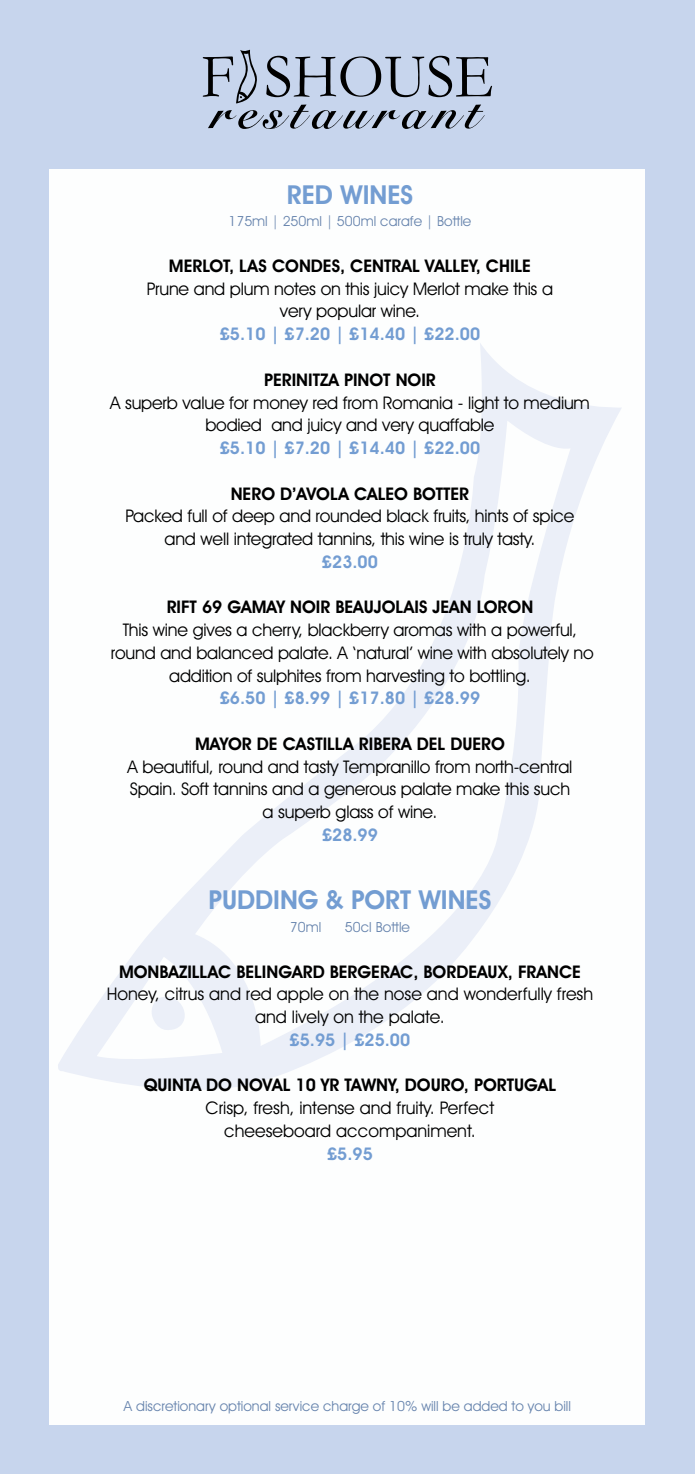
<style>
.page{position:relative;width:695px;height:1474px;background:#fff}
.page>*{position:absolute;margin:0;border:0;box-sizing:border-box;transform-origin:0 0}
.t1{font:600 26.25px "Avant Garde IT Cby BT";color:#739dd2}
.t2{font:17.5px/22.8px "Avant Garde IT Cby BT";letter-spacing:-.01em;color:#000;text-align:center}
.t3{font:600 17.5px "Avant Garde IT Cby BT";color:#000}
.t4{font:600 17.5px "Avant Garde IT Cby BT";color:#739dd2}
.t5{font:14px "Avant Garde IT Cby BT";color:#6885ae}
</style>
<div class="page">
<div style="left:0;top:0;width:694px;height:1473px;background:#c7d5ed"></div>
<svg style="left:203px;top:50px;width:289px;height:79px"></svg>
<div style="left:50px;top:169px;width:595px;height:1255px;background:#fff"></div>
<svg style="left:58px;top:343px;width:563px;height:747px"></svg>
<h1 class="t1" style="left:287px;top:179px;width:128px">RED WINES</h1>
<p class="t5" style="left:228px;top:213px;width:244px">175ml | 250ml | 500ml carafe | Bottle</p>
<p class="t3" style="left:169px;top:255px;width:363px">MERLOT, LAS CONDES, CENTRAL VALLEY, CHILE</p>
<p class="t2" style="left:147px;top:277px;width:407px">Prune and plum notes on this juicy Merlot make this a very popular wine.</p>
<p class="t4" style="left:220px;top:323px;width:262px">£5.10 | £7.20 | £14.40 | £22.00</p>
<p class="t3" style="left:264px;top:369px;width:173px">PERINITZA PINOT NOIR</p>
<p class="t2" style="left:110px;top:391px;width:481px">A superb value for money red from Romania - light to medium bodied and juicy and very quaffable</p>
<p class="t4" style="left:220px;top:437px;width:262px">£5.10 | £7.20 | £14.40 | £22.00</p>
<p class="t3" style="left:231px;top:483px;width:240px">NERO D’AVOLA CALEO BOTTER</p>
<p class="t2" style="left:125px;top:504px;width:450px">Packed full of deep and rounded black fruits, hints of spice and well integrated tannins, this wine is truly tasty.</p>
<p class="t4" style="left:322px;top:551px;width:57px">£23.00</p>
<p class="t3" style="left:167px;top:596px;width:368px">RIFT 69 GAMAY NOIR BEAUJOLAIS JEAN LORON</p>
<p class="t2" style="left:111px;top:618px;width:484px">This wine gives a cherry, blackberry aromas with a powerful, round and balanced palate. A ‘natural’ wine with absolutely no addition of sulphites from harvesting to bottling.</p>
<p class="t4" style="left:220px;top:687px;width:262px">£6.50 | £8.99 | £17.80 | £28.99</p>
<p class="t3" style="left:195px;top:733px;width:311px">MAYOR DE CASTILLA RIBERA DEL DUERO</p>
<p class="t2" style="left:127px;top:755px;width:446px">A beautiful, round and tasty Tempranillo from north-central<br>Spain. Soft tannins and a generous palate make this such a superb glass of wine.</p>
<p class="t4" style="left:322px;top:824px;width:57px">£28.99</p>
<h1 class="t1" style="left:208px;top:884px;width:284px">PUDDING &amp; PORT WINES</h1>
<p class="t5" style="left:290px;top:918px;width:33px">70ml</p>
<p class="t5" style="left:345px;top:918px;width:67px">50cl Bottle</p>
<p class="t3" style="left:119px;top:960px;width:463px">MONBAZILLAC BELINGARD BERGERAC, BORDEAUX, FRANCE</p>
<p class="t2" style="left:107px;top:982px;width:488px">Honey, citrus and red apple on the nose and wonderfully fresh and lively on the palate.</p>
<p class="t4" style="left:289px;top:1029px;width:122px">£5.95 | £25.00</p>
<p class="t3" style="left:144px;top:1074px;width:414px">QUINTA DO NOVAL 10 YR TAWNY, DOURO, PORTUGAL</p>
<p class="t2" style="left:205px;top:1096px;width:290px">Crisp, fresh, intense and fruity. Perfect cheeseboard accompaniment.</p>
<p class="t4" style="left:327px;top:1142px;width:47px">£5.95</p>
<p class="t5" style="left:124px;top:1397px;width:448px">A discretionary optional service charge of 10% will be added to you bill</p>
</div>
